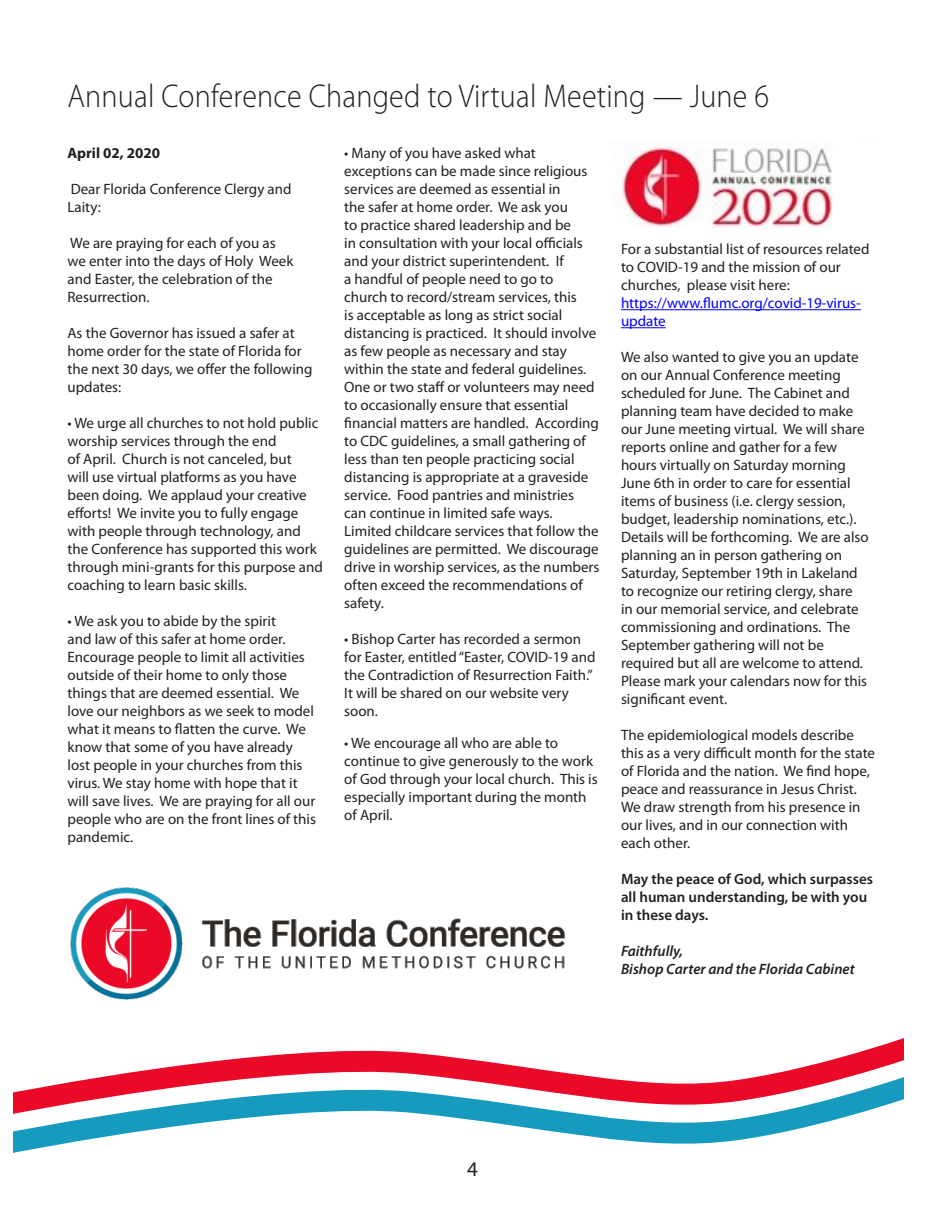
<style>
.page{position:relative;width:945px;height:1215px;background:#fff}
.page>*{position:absolute;margin:0;border:0;box-sizing:border-box;transform-origin:0 0}
.Tidings_Headline{font:300 33px "Myriad Pro";letter-spacing:.01em;color:#231f20;scale:.91 1}
.t1{font:21px "Myriad Pro";color:#231f20}
.t2{font:15px/18px "Myriad Pro";color:#231f20}
.t3{font:600 15px/18px "Myriad Pro";color:#231f20}
.t4{font:15px/18px "Myriad Pro";color:#00f}
.t5{font:italic 600 15px "Myriad Pro";color:#231f20}
.t6{font:700 15px "Myriad Pro";color:#231f20}
</style>
<div class="page">
<hr style="left:621px;top:309px;width:240px;height:1px;background:#00f">
<hr style="left:621px;top:327px;width:45px;height:1px;background:#00f">
<img style="left:70px;top:887px;width:495px;height:113px">
<img style="left:616px;top:146px;width:217px;height:82px">
<svg style="left:192px;top:1038px;width:712px;height:26px"></svg>
<svg style="left:14px;top:1064px;width:890px;height:89px"></svg>
<p class="Tidings_Headline" style="left:68px;top:76px;width:773px">Annual Conference Changed to Virtual Meeting — June 6</p>
<p class="t6" style="left:68px;top:143px;width:94px">April 02, 2020</p>
<p class="t2" style="left:68px;top:180px;width:226px">Dear Florida Conference Clergy and<br>Laity:</p>
<p class="t2" style="left:68px;top:234px;width:228px">We are praying for each of you as we enter into the days of Holy Week and Easter, the celebration of the<br>Resurrection.</p>
<p class="t2" style="left:68px;top:324px;width:247px">As the Governor has issued a safer at home order for the state of Florida for the next 30 days, we offer the following updates:</p>
<p class="t2" style="left:68px;top:414px;width:257px">• We urge all churches to not hold public worship services through the end<br>of April. Church is not canceled, but<br>will use virtual platforms as you have been doing. We applaud your creative efforts! We invite you to fully engage with people through technology, and the Conference has supported this work through mini-grants for this purpose and coaching to learn basic skills.</p>
<p class="t2" style="left:68px;top:612px;width:250px">• We ask you to abide by the spirit<br>and law of this safer at home order.<br>Encourage people to limit all activities outside of their home to only those things that are deemed essential. We love our neighbors as we seek to model what it means to flatten the curve. We know that some of you have already lost people in your churches from this virus. We stay home with hope that it will save lives. We are praying for all our people who are on the front lines of this pandemic.</p>
<p class="t2" style="left:344px;top:144px;width:257px">• Many of you have asked what exceptions can be made since religious services are deemed as essential in<br>the safer at home order. We ask you<br>to practice shared leadership and be<br>in consultation with your local officials and your district superintendent. If<br>a handful of people need to go to church to record/stream services, this<br>is acceptable as long as strict social distancing is practiced. It should involve as few people as necessary and stay within the state and federal guidelines.<br>One or two staff or volunteers may need to occasionally ensure that essential financial matters are handled. According to CDC guidelines, a small gathering of less than ten people practicing social distancing is appropriate at a graveside service. Food pantries and ministries can continue in limited safe ways.<br>Limited childcare services that follow the guidelines are permitted. We discourage drive in worship services, as the numbers often exceed the recommendations of safety.</p>
<p class="t2" style="left:344px;top:630px;width:253px">• Bishop Carter has recorded a sermon for Easter, entitled “Easter, COVID-19 and the Contradiction of Resurrection Faith.” It will be shared on our website very soon.</p>
<p class="t2" style="left:344px;top:733px;width:255px">• We encourage all who are able to continue to give generously to the work of God through your local church. This is especially important during the month of April.</p>
<p class="t2" style="left:621px;top:240px;width:250px">For a substantial list of resources related to COVID-19 and the mission of our churches, please visit here:</p>
<p class="t4" style="left:621px;top:294px;width:241px">https://www.flumc.org/covid-19-virus&shy;update</p>
<p class="t2" style="left:621px;top:348px;width:249px">We also wanted to give you an update on our Annual Conference meeting scheduled for June. The Cabinet and planning team have decided to make our June meeting virtual. We will share reports online and gather for a few hours virtually on Saturday morning June 6th in order to care for essential items of business (i.e. clergy session, budget, leadership nominations, etc.).<br>Details will be forthcoming. We are also planning an in person gathering on Saturday, September 19th in Lakeland to recognize our retiring clergy, share<br>in our memorial service, and celebrate commissioning and ordinations. The September gathering will not be required but all are welcome to attend.<br>Please mark your calendars now for this significant event.</p>
<p class="t2" style="left:621px;top:726px;width:256px">The epidemiological models describe this as a very difficult month for the state of Florida and the nation. We find hope, peace and reassurance in Jesus Christ.<br>We draw strength from his presence in our lives, and in our connection with each other.</p>
<p class="t3" style="left:621px;top:870px;width:254px">May the peace of God, which surpasses all human understanding, be with you in these days.</p>
<p class="t5" style="left:621px;top:942px;width:64px">Faithfully,</p>
<p class="t5" style="left:621px;top:960px;width:235px">Bishop Carter and the Florida Cabinet</p>
<h2 class="t1" style="left:467px;top:1156px;width:12px">4</h2>
</div>
